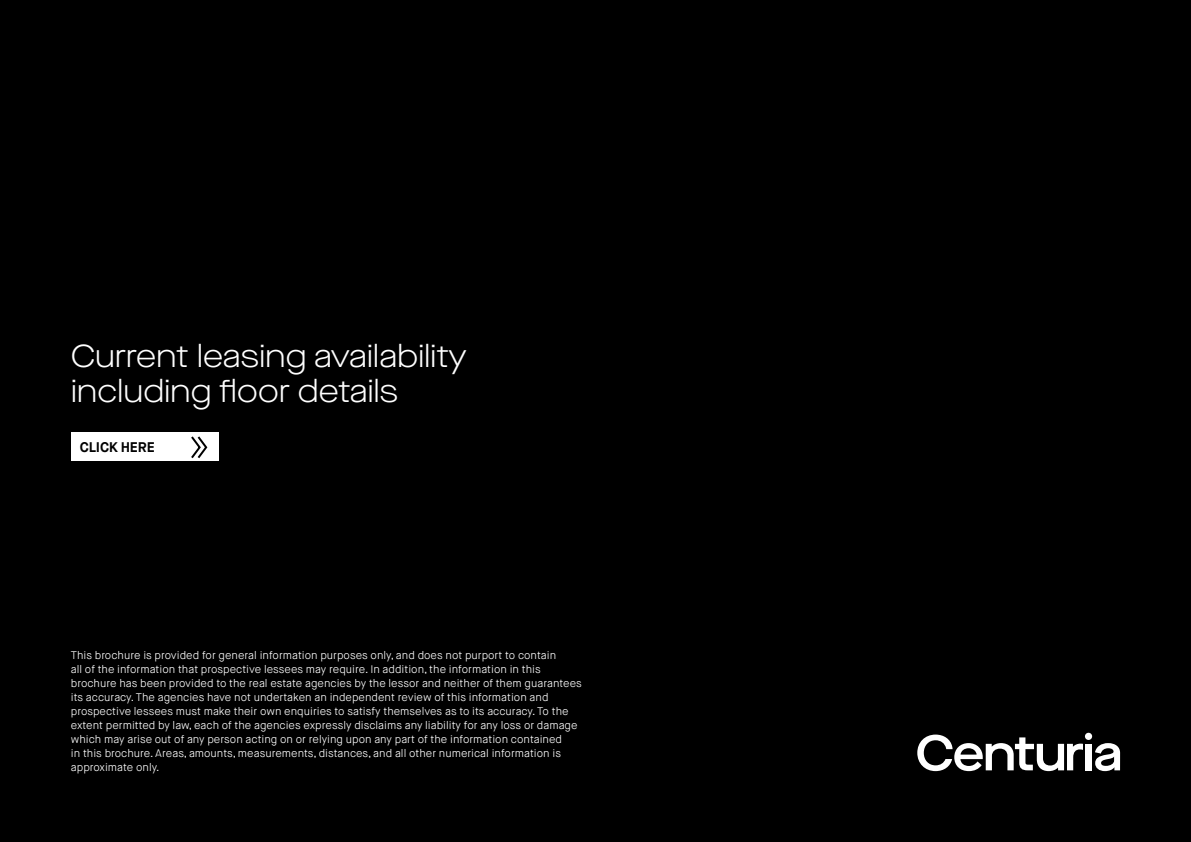
<style>
.page{position:relative;width:1191px;height:842px;background:#000}
.page>*{position:absolute;margin:0;border:0;box-sizing:border-box;transform-origin:0 0}
.t1{font:300 31.8px/34.8px "Maison Neue Extended";letter-spacing:-.01em;color:#fff}
.t2{font:700 14px "Maison Neue";letter-spacing:-.01em;color:#000}
.t3{font:300 11px/14px "Maison Neue";color:#fff}
</style>
<div class="page">
<div style="left:71px;top:432px;width:147px;height:29px;background:#fff"></div>
<svg style="left:191px;top:436px;width:17px;height:23px"></svg>
<div style="left:1085px;top:744px;width:6px;height:26px;background:#fff"></div>
<svg style="left:1095px;top:743px;width:25px;height:28px"></svg>
<div style="left:1085px;top:733px;width:7px;height:7px;background:#fff;border-radius:50%"></div>
<svg style="left:917px;top:734px;width:166px;height:37px"></svg>
<h1 class="t1" style="left:71px;top:342px;width:397px">Current leasing availability including floor details</h1>
<p class="t2" style="left:80px;top:442px;width:77px">CLICK HERE</p>
<p class="t3" style="left:71px;top:649px;width:512px">This brochure is provided for general information purposes only, and does not purport to contain<br>all of the information that prospective lessees may require. In addition, the information in this brochure has been provided to the real estate agencies by the lessor and neither of them guarantees its accuracy. The agencies have not undertaken an independent review of this information and prospective lessees must make their own enquiries to satisfy themselves as to its accuracy. To the extent permitted by law, each of the agencies expressly disclaims any liability for any loss or damage which may arise out of any person acting on or relying upon any part of the information contained<br>in this brochure. Areas, amounts, measurements, distances, and all other numerical information is approximate only.</p>
</div>
